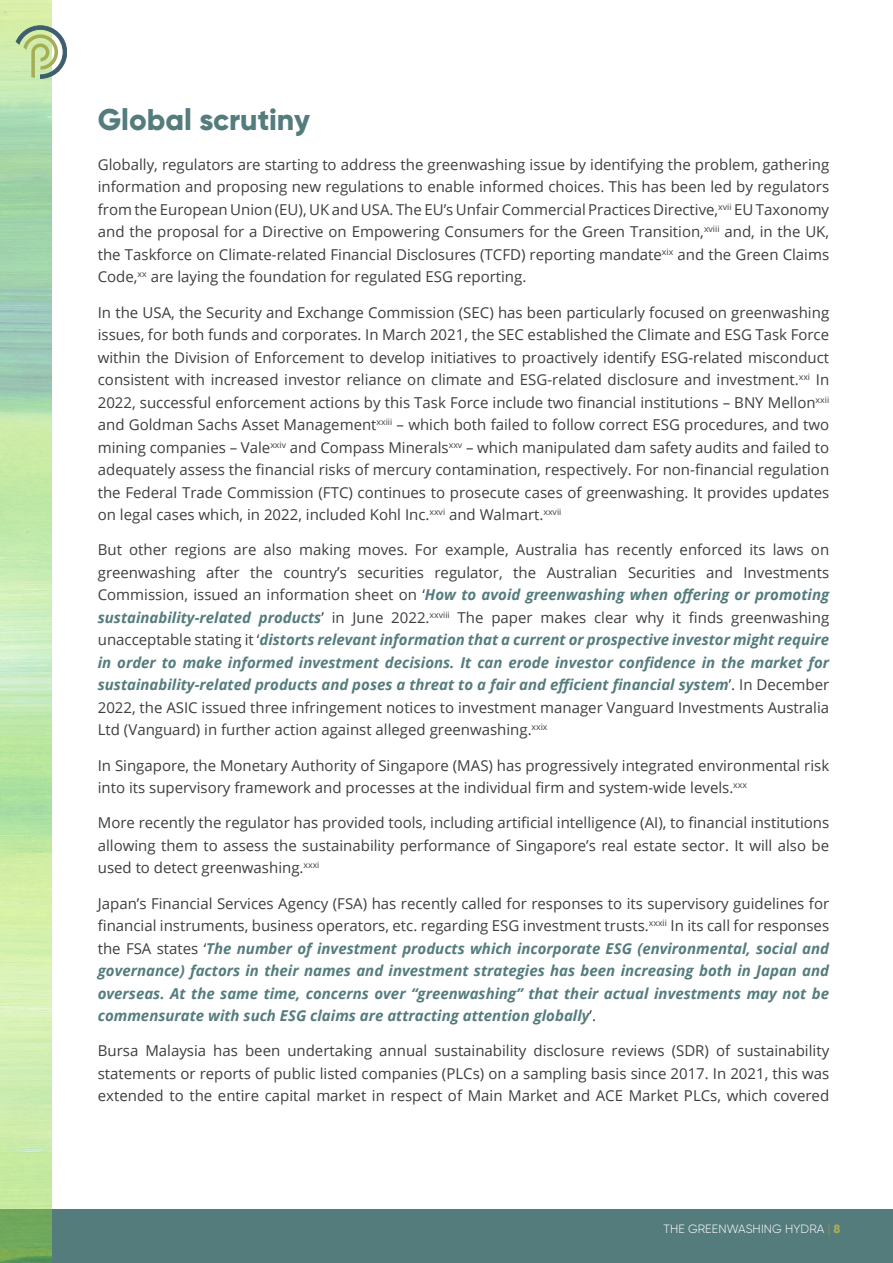
<style>
.page{position:relative;width:893px;height:1263px;background:#fff}
.page>*{position:absolute;margin:0;border:0;box-sizing:border-box;transform-origin:0 0}
.t1{font:800 30px "Gilroy";color:#557c7d}
.t2{font:15px/22.5px "Open Sans";color:#3e3e3f;text-align:justify}
.t3{font:italic 700 15px/22.5px "Open Sans";color:#557c7d;text-align:justify}
.t4{font:300 12px "Gilroy";letter-spacing:.01em;color:#fff}
.s1{font-weight:700;font-style:italic;color:#557c7d}
.s2{font-weight:400;font-style:normal;color:#3e3e3f}
.s3{color:#97a23a}
.s4{font-weight:800;color:#a6ae55}
</style>
<div class="page">
<div style="left:0;top:1210px;width:893px;height:53px;background:#557c7d"></div>
<img style="left:0;top:0;width:51px;height:1262px">
<svg style="left:16px;top:26px;width:51px;height:53px"></svg>
<p class="t1" style="left:98px;top:101px;width:214px">Global scrutiny</p>
<p class="t2" style="left:98px;top:153px;width:733px">Globally, regulators are starting to address the greenwashing issue by identifying the problem, gathering information and proposing new regulations to enable informed choices. This has been led by regulators from the European Union (EU), UK and USA. The EU’s Unfair Commercial Practices Directive,<sup>xvii</sup> EU Taxonomy and the proposal for a Directive on Empowering Consumers for the Green Transition,<sup>xviii</sup> and, in the UK, the Taskforce on Climate-related Financial Disclosures (TCFD) reporting mandate<sup>xix</sup> and the Green Claims Code,<sup>xx</sup> are laying the foundation for regulated ESG reporting.</p>
<p class="t2" style="left:98px;top:300px;width:733px">In the USA, the Security and Exchange Commission (SEC) has been particularly focused on greenwashing issues, for both funds and corporates. In March 2021, the SEC established the Climate and ESG Task Force within the Division of Enforcement to develop initiatives to proactively identify ESG-related misconduct consistent with increased investor reliance on climate and ESG-related disclosure and investment.<sup>xxi</sup> In 2022, successful enforcement actions by this Task Force include two financial institutions – BNY Mellon<sup>xxii </sup>and Goldman Sachs Asset Management<sup>xxiii</sup> – which both failed to follow correct ESG procedures, and two mining companies – Vale<sup>xxiv</sup> and Compass Minerals<sup>xxv</sup> – which manipulated dam safety audits and failed to adequately assess the financial risks of mercury contamination, respectively. For non-financial regulation the Federal Trade Commission (FTC) continues to prosecute cases of greenwashing. It provides updates on legal cases which, in 2022, included Kohl Inc.<sup>xxvi</sup> and Walmart.<sup>xxvii</sup></p>
<p class="t2" style="left:98px;top:538px;width:733px">But other regions are also making moves. For example, Australia has recently enforced its laws on greenwashing after the country’s securities regulator, the Australian Securities and Investments Commission, issued an information sheet on ‘<span class="s1">How to avoid greenwashing when offering or promoting sustainability-related products</span>’ in June 2022.<sup>xxviii</sup> The paper makes clear why it finds greenwashing unacceptable stating it ‘<span class="s1">distorts relevant information that a current or prospective investor might require in order to make informed investment decisions. It can erode investor confidence in the market for sustainability-related products and poses a threat to a fair and efficient financial system</span>’. In December 2022, the ASIC issued three infringement notices to investment manager Vanguard Investments Australia Ltd (Vanguard) in further action against alleged greenwashing.<sup>xxix</sup></p>
<p class="t2" style="left:98px;top:753px;width:733px">In Singapore, the Monetary Authority of Singapore (MAS) has progressively integrated environmental risk into its supervisory framework and processes at the individual firm and system-wide levels.<sup>xxx</sup></p>
<p class="t2" style="left:98px;top:811px;width:733px">More recently the regulator has provided tools, including artificial intelligence (AI), to financial institutions allowing them to assess the sustainability performance of Singapore’s real estate sector. It will also be used to detect greenwashing.<sup>xxxi</sup></p>
<p class="t3" style="left:98px;top:892px;width:733px"><span class="s2">Japan’s Financial Services Agency (FSA) has recently called for responses to its supervisory guidelines for financial instruments, business operators, etc. regarding ESG investment trusts.</span><sup>xxxii</sup> <span class="s2">In its call for responses the FSA states ‘</span>The number of investment products which incorporate ESG (environmental, social and governance) factors in their names and investment strategies has been increasing both in Japan and overseas. At the same time, concerns over “greenwashing” that their actual investments may not be commensurate with such ESG claims are attracting attention globally<span class="s2">’.</span></p>
<p class="t2" style="left:98px;top:1039px;width:733px">Bursa Malaysia has been undertaking annual sustainability disclosure reviews (SDR) of sustainability statements or reports of public listed companies (PLCs) on a sampling basis since 2017. In 2021, this was extended to the entire capital market in respect of Main Market and ACE Market PLCs, which covered</p>
<p class="t4" style="left:663px;top:1222px;width:178px">THE GREENWASHING HYDRA <span class="s3">|</span> <span class="s4">8</span></p>
</div>
